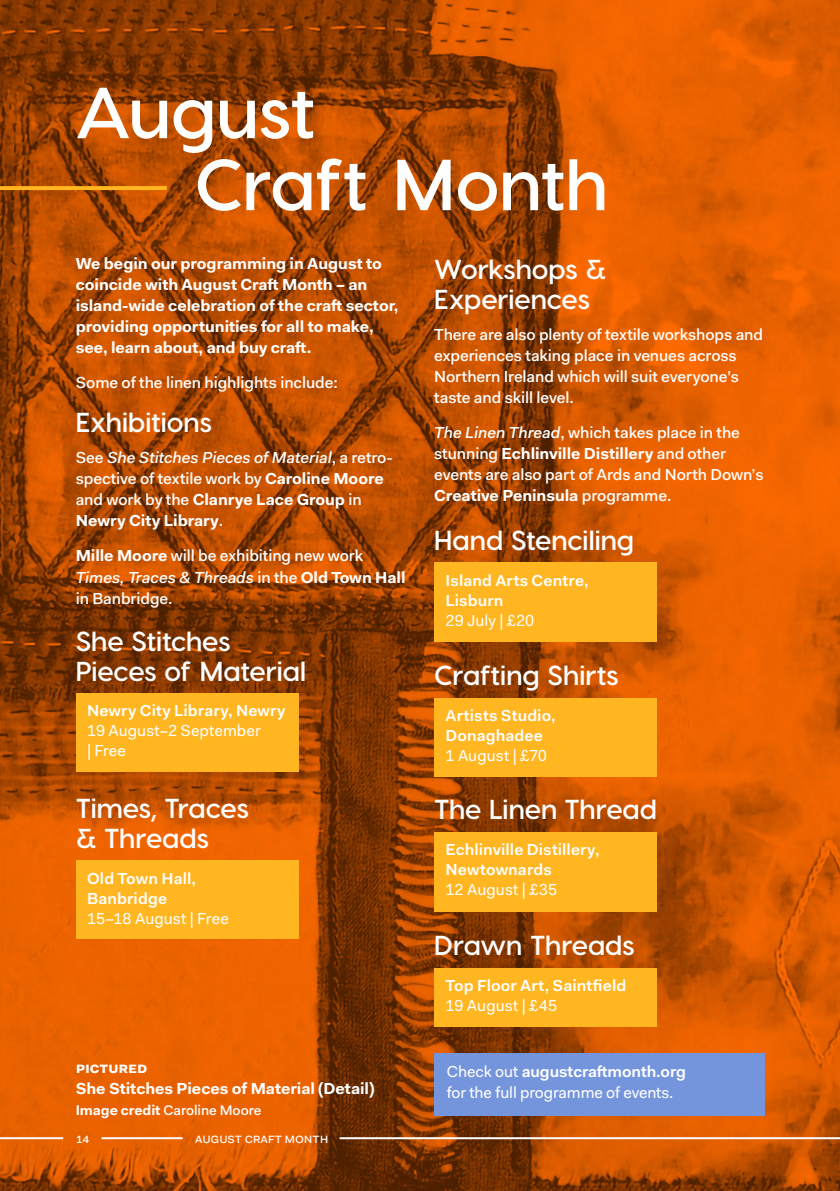
<style>
.page{position:relative;width:840px;height:1191px;background:#fff}
.page>*{position:absolute;margin:0;border:0;box-sizing:border-box;transform-origin:0 0}
.t1{font:600 72px/72px "Visby CF";letter-spacing:-.005em;color:#fff}
.t2{font:600 27.4px/30px "Visby CF";letter-spacing:-.005em;color:#fff}
.t3{font:500 16px/21px "Fakt Pro";letter-spacing:-.005em;color:#fff}
.t4{font:700 16px/21px "Fakt Pro";letter-spacing:-.005em;color:#fff}
.t5{font:600 16px/20px "Fakt Pro";letter-spacing:.01em;color:#fff}
.t6{font:16px/20px "Fakt Pro";letter-spacing:-.005em;color:#fff}
.t7{font:500 14px "Fakt Pro";letter-spacing:-.005em;color:#fff}
.t8{font:14px "Fakt Pro";color:#fff}
.s1{font-style:italic}
.s2{font-weight:700}
.s3{font-weight:600}
.s4{font-weight:400}
</style>
<div class="page">
<img style="left:0;top:0;width:839px;height:1191px">
<hr style="left:101px;top:1137px;width:82px;height:2px;background:#fff">
<hr style="left:0;top:1137px;width:63px;height:2px;background:#fff">
<hr style="left:339px;top:1137px;width:500px;height:2px;background:#fff">
<hr style="left:0;top:186px;width:167px;height:4px;background:#ffb620">
<div style="left:76px;top:860px;width:222px;height:78px;background:#ffb620"></div>
<div style="left:76px;top:693px;width:222px;height:79px;background:#ffb620"></div>
<div style="left:434px;top:832px;width:222px;height:79px;background:#ffb620"></div>
<div style="left:434px;top:1053px;width:330px;height:62px;background:#7494dc"></div>
<div style="left:434px;top:968px;width:222px;height:58px;background:#ffb620"></div>
<div style="left:434px;top:563px;width:222px;height:79px;background:#ffb620"></div>
<div style="left:434px;top:698px;width:222px;height:79px;background:#ffb620"></div>
<p class="t1" style="left:194px;top:76px;width:414px;text-indent:-119px">August<br>Craft Month</p>
<p class="t4" style="left:76px;top:252px;width:324px">We begin our programming in August to coincide with August Craft Month – an island-wide celebration of the craft sector, providing opportunities for all to make, see, learn about, and buy craft.</p>
<p class="t3" style="left:76px;top:372px;width:263px">Some of the linen highlights include:</p>
<p class="t2" style="left:76px;top:407px;width:138px">Exhibitions</p>
<p class="t3" style="left:76px;top:447px;width:318px">See <span class="s1">She Stitches Pieces of Material</span>, a retro&shy;spective of textile work by <span class="s2">Caroline Moore </span>and work by the <span class="s2">Clanrye Lace Group</span> in <span class="s2">Newry City Library</span>.</p>
<p class="t3" style="left:76px;top:545px;width:331px"><span class="s2">Mille Moore</span> will be exhibiting new work<br><span class="s1">Times, Traces &amp; Threads</span> in the <span class="s2">Old Town Hall </span>in Banbridge.</p>
<p class="t2" style="left:76px;top:625px;width:232px">She Stitches<br>Pieces of Material</p>
<p class="t6" style="left:87px;top:701px;width:200px"><span class="s3">Newry City Library, Newry<br></span>19 August–2 September<br>| Free</p>
<p class="t2" style="left:76px;top:793px;width:174px">Times, Traces &amp; Threads</p>
<p class="t5" style="left:87px;top:868px;width:143px">Old Town Hall,<br>Banbridge<br><span class="s4">15–18 August | Free</span></p>
<p class="t4" style="left:76px;top:1057px;width:300px">pictured<br>She Stitches Pieces of Material (Detail)</p>
<p class="t7" style="left:76px;top:1101px;width:187px"><span class="s2">Image credit</span> Caroline Moore</p>
<p class="t8" style="left:76px;top:1128px;width:15px">14</p>
<p class="t8" style="left:195px;top:1128px;width:135px">august craft month</p>
<p class="t2" style="left:434px;top:254px;width:173px">Workshops &amp;<br>Experiences</p>
<p class="t3" style="left:434px;top:324px;width:330px">There are also plenty of textile workshops and experiences taking place in venues across Northern Ireland which will suit everyone's taste and skill level.</p>
<p class="t3" style="left:434px;top:422px;width:331px"><span class="s1">The Linen Thread</span>, which takes place in the stunning <span class="s2">Echlinville Distillery</span> and other events are also part of Ards and North Down’s <span class="s2">Creative Peninsula</span> programme.</p>
<p class="t2" style="left:434px;top:525px;width:201px">Hand Stenciling</p>
<p class="t5" style="left:445px;top:570px;width:144px">Island Arts Centre,<br>Lisburn<br><span class="s4">29 July | £20</span></p>
<p class="t2" style="left:434px;top:660px;width:186px">Crafting Shirts</p>
<p class="t5" style="left:445px;top:705px;width:111px">Artists Studio,<br>Donaghadee<br><span class="s4">1 August | £70</span></p>
<p class="t2" style="left:434px;top:794px;width:224px">The Linen Thread</p>
<p class="t5" style="left:445px;top:839px;width:155px">Echlinville Distillery,<br>Newtownards<br><span class="s4">12 August | £35</span></p>
<p class="t2" style="left:434px;top:930px;width:202px">Drawn Threads</p>
<p class="t5" style="left:445px;top:975px;width:182px">Top Floor Art, Saintfield<br><span class="s4">19 August | £45</span></p>
<p class="t6" style="left:446px;top:1061px;width:240px;line-height:21px">Check out <span class="s3">augustcraftmonth.org </span>for the full programme of events.</p>
</div>
